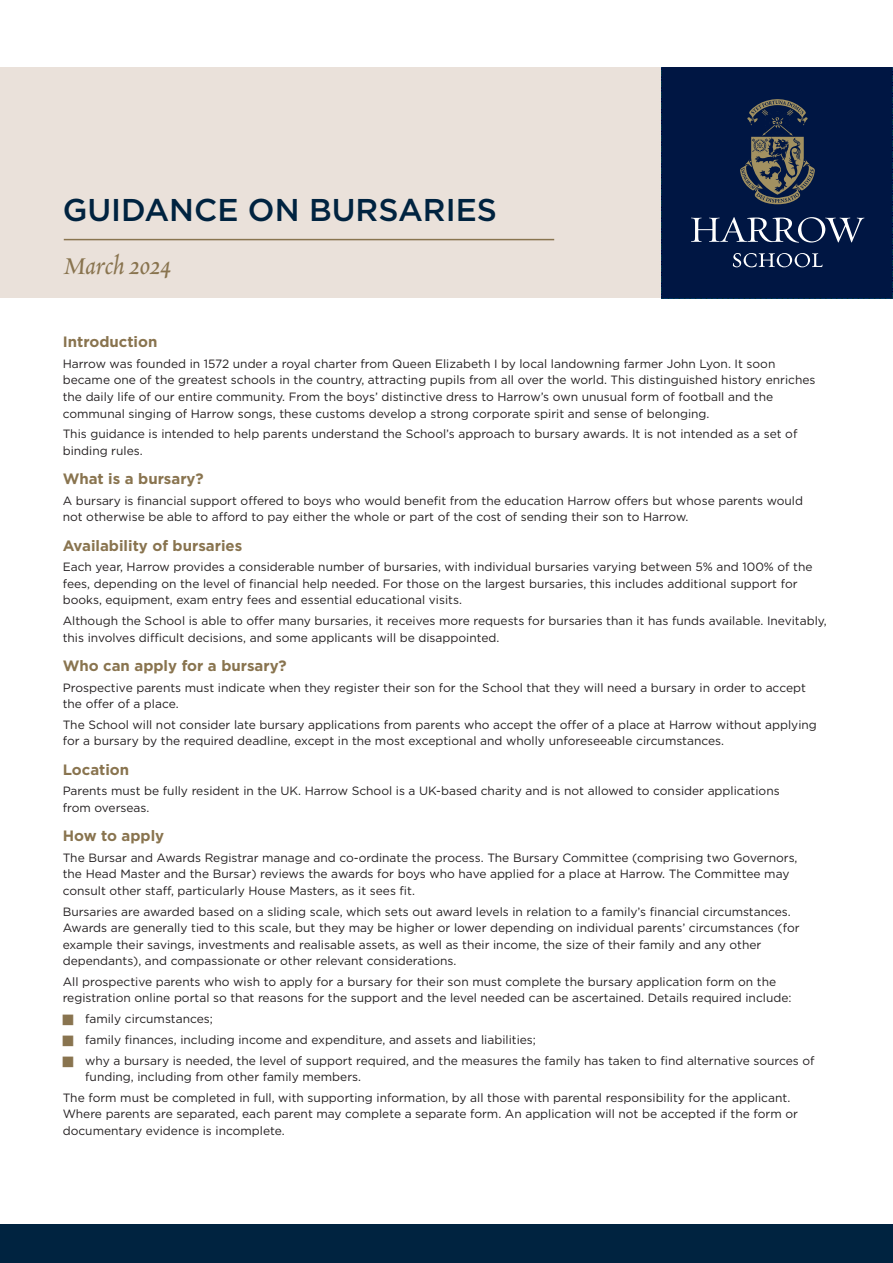
<style>
.page{position:relative;width:893px;height:1263px;background:#fff}
.page>*{position:absolute;margin:0;border:0;box-sizing:border-box;transform-origin:0 0}
.t1{font:500 31.5px "Gotham";color:#002340}
.t2{font:italic 27px "Requiem Text";color:#89744f}
.Body_Copy{font:700 15px "Gotham";color:#89744f}
.Body_Copy-2{font:12px/16.5px "Gotham";color:#231f20}
</style>
<div class="page">
<div style="left:1px;top:68px;width:891px;height:230px;background:#eae1da"></div>
<hr style="left:64px;top:239px;width:490px;height:1px;background:#89744f">
<div style="left:0;top:1225px;width:893px;height:38px;background:#002340"></div>
<div style="left:662px;top:68px;width:230px;height:230px;background:#001643"></div>
<svg style="left:733px;top:253px;width:89px;height:14px"></svg>
<svg style="left:691px;top:217px;width:173px;height:26px"></svg>
<svg style="left:740px;top:99px;width:75px;height:106px"></svg>
<p class="t1" style="left:63px;top:189px;width:436px">GUIDANCE ON BURSARIES</p>
<p class="t2" style="left:64px;top:249px;width:109px">March 2024</p>
<p class="Body_Copy" style="left:63px;top:332px;width:96px">Introduction</p>
<p class="Body_Copy-2" style="left:63px;top:355px;width:754px">Harrow was founded in 1572 under a royal charter from Queen Elizabeth I by local landowning farmer John Lyon. It soon became one of the greatest schools in the country, attracting pupils from all over the world. This distinguished history enriches the daily life of our entire community. From the boys’ distinctive dress to Harrow’s own unusual form of football and the communal singing of Harrow songs, these customs develop a strong corporate spirit and sense of belonging.</p>
<p class="Body_Copy-2" style="left:63px;top:425px;width:736px">This guidance is intended to help parents understand the School’s approach to bursary awards. It is not intended as a set of binding rules.</p>
<p class="Body_Copy" style="left:63px;top:469px;width:142px">What is a bursary?</p>
<p class="Body_Copy-2" style="left:63px;top:492px;width:742px">A bursary is financial support offered to boys who would benefit from the education Harrow offers but whose parents would not otherwise be able to afford to pay either the whole or part of the cost of sending their son to Harrow.</p>
<p class="Body_Copy" style="left:63px;top:535px;width:181px">Availability of bursaries</p>
<p class="Body_Copy-2" style="left:63px;top:558px;width:751px">Each year, Harrow provides a considerable number of bursaries, with individual bursaries varying between 5% and 100% of the fees, depending on the level of financial help needed. For those on the largest bursaries, this includes additional support for books, equipment, exam entry fees and essential educational visits.</p>
<p class="Body_Copy-2" style="left:63px;top:612px;width:766px">Although the School is able to offer many bursaries, it receives more requests for bursaries than it has funds available. Inevitably, this involves difficult decisions, and some applicants will be disappointed.</p>
<p class="Body_Copy" style="left:63px;top:655px;width:226px">Who can apply for a bursary?</p>
<p class="Body_Copy-2" style="left:63px;top:679px;width:745px">Prospective parents must indicate when they register their son for the School that they will need a bursary in order to accept the offer of a place.</p>
<p class="Body_Copy-2" style="left:63px;top:716px;width:756px">The School will not consider late bursary applications from parents who accept the offer of a place at Harrow without applying for a bursary by the required deadline, except in the most exceptional and wholly unforeseeable circumstances.</p>
<p class="Body_Copy" style="left:63px;top:759px;width:68px">Location</p>
<p class="Body_Copy-2" style="left:63px;top:782px;width:718px">Parents must be fully resident in the UK. Harrow School is a UK-based charity and is not allowed to consider applications from overseas.</p>
<p class="Body_Copy" style="left:63px;top:826px;width:103px">How to apply</p>
<p class="Body_Copy-2" style="left:63px;top:849px;width:736px">The Bursar and Awards Registrar manage and co-ordinate the process. The Bursary Committee (comprising two Governors, the Head Master and the Bursar) reviews the awards for boys who have applied for a place at Harrow. The Committee may consult other staff, particularly House Masters, as it sees fit.</p>
<p class="Body_Copy-2" style="left:63px;top:903px;width:738px">Bursaries are awarded based on a sliding scale, which sets out award levels in relation to a family’s financial circumstances.<br>Awards are generally tied to this scale, but they may be higher or lower depending on individual parents’ circumstances (for example their savings, investments and realisable assets, as well as their income, the size of their family and any other dependants), and compassionate or other relevant considerations.</p>
<p class="Body_Copy-2" style="left:63px;top:973px;width:730px">All prospective parents who wish to apply for a bursary for their son must complete the bursary application form on the registration online portal so that reasons for the support and the level needed can be ascertained. Details required include:</p>
<p class="Body_Copy-2" style="left:85px;top:1010px;width:129px">family circumstances;</p>
<p class="Body_Copy-2" style="left:85px;top:1031px;width:452px">family finances, including income and expenditure, and assets and liabilities;</p>
<p class="Body_Copy-2" style="left:85px;top:1052px;width:731px">why a bursary is needed, the level of support required, and the measures the family has taken to find alternative sources of</p>
<p class="Body_Copy-2" style="left:85px;top:1068px;width:277px">funding, including from other family members.</p>
<p class="Body_Copy-2" style="left:63px;top:1089px;width:737px">The form must be completed in full, with supporting information, by all those with parental responsibility for the applicant.<br>Where parents are separated, each parent may complete a separate form. An application will not be accepted if the form or documentary evidence is incomplete.</p>
</div>
